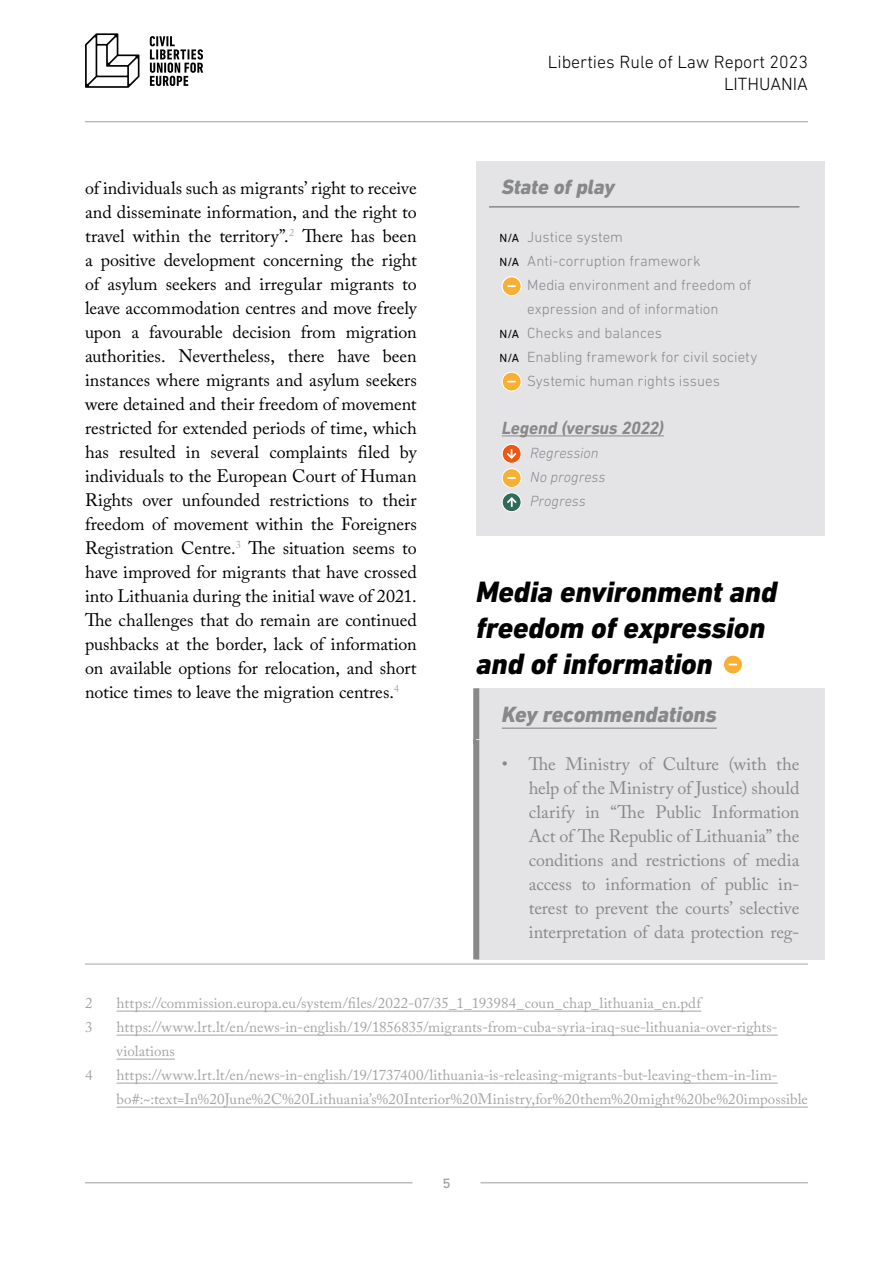
<style>
.page{position:relative;width:893px;height:1263px;background:#fff}
.page>*{position:absolute;margin:0;border:0;box-sizing:border-box;transform-origin:0 0}
.t1{font:italic 800 30px/36px "DIN Next LT Pro";letter-spacing:-.005em;color:#000}
.t2{font:italic 800 22.5px "DIN Next LT Pro";letter-spacing:-.005em;color:#878989}
.t3{font:italic 800 21px "DIN Next LT Pro";letter-spacing:-.005em;color:#878989}
.t4{font:18px/24px "Adobe Caslon Pro";letter-spacing:-.005em;color:#000;text-align:justify}
.t5{font:18px/24px "Adobe Caslon Pro";letter-spacing:-.005em;color:#878989;text-align:justify}
.t6{font:300 18px/21.6px "DIN Next LT Pro";color:#000;text-align:right}
.t7{font:italic 700 18px "DIN Next LT Pro";letter-spacing:-.01em;color:#878989}
.t8{font:18px "DIN Next LT Pro";color:#a6a5a5}
.t9{font:15px/24px "Adobe Caslon Pro";letter-spacing:.01em;color:#a6a5a5}
.t10{font:300 15px/24px "DIN Next LT Pro";color:#878989}
.t11{font:italic 300 15px/24px "DIN Next LT Pro";color:#878989}
.t12{font:12px "DIN Next LT Pro";color:#000}
</style>
<div class="page">
<svg style="left:150px;top:36px;width:53px;height:50px"></svg>
<svg style="left:85px;top:33px;width:54px;height:55px"></svg>
<hr style="left:480px;top:1182px;width:328px;height:1px;background:#a6a5a5">
<hr style="left:85px;top:121px;width:723px;height:1px;background:#a6a5a5">
<hr style="left:85px;top:1182px;width:327px;height:1px;background:#a6a5a5">
<hr style="left:85px;top:964px;width:723px;height:1px;background:#a6a5a5">
<hr style="left:117px;top:1011px;width:584px;height:1px;background:#a6a5a5">
<hr style="left:117px;top:1035px;width:661px;height:1px;background:#a6a5a5">
<hr style="left:117px;top:1059px;width:58px;height:1px;background:#a6a5a5">
<hr style="left:117px;top:1083px;width:661px;height:1px;background:#a6a5a5">
<hr style="left:117px;top:1107px;width:691px;height:1px;background:#a6a5a5">
<div style="left:476px;top:161px;width:349px;height:55px;background:#e4e4e6"></div>
<hr style="left:489px;top:206px;width:310px;height:2px;background:#878989">
<div style="left:476px;top:214px;width:349px;height:49px;background:#e4e4e6"></div>
<div style="left:476px;top:262px;width:349px;height:49px;background:#e4e4e6"></div>
<div style="left:476px;top:310px;width:349px;height:49px;background:#e4e4e6"></div>
<div style="left:476px;top:358px;width:349px;height:49px;background:#e4e4e6"></div>
<div style="left:476px;top:395px;width:349px;height:61px;background:#e4e4e6"></div>
<hr style="left:502px;top:435px;width:162px;height:1px;background:#878989">
<div style="left:476px;top:438px;width:349px;height:49px;background:#e4e4e6"></div>
<div style="left:476px;top:486px;width:349px;height:49px;background:#e4e4e6"></div>
<div style="left:476px;top:688px;width:349px;height:57px;background:#e4e4e6"></div>
<div style="left:473px;top:688px;width:6px;height:56px;background:#878989"></div>
<hr style="left:502px;top:728px;width:215px;height:1px;background:#878989">
<div style="left:476px;top:740px;width:349px;height:220px;background:#e4e4e6"></div>
<div style="left:473px;top:740px;width:6px;height:219px;background:#878989"></div>
<svg style="left:723px;top:655px;width:19px;height:19px"></svg>
<div style="left:723px;top:655px;width:20px;height:19px;border:1px solid #fff;border-radius:50%"></div>
<div style="left:502px;top:444px;width:19px;height:19px;background:#ec5713;border-radius:50%"></div>
<div style="left:502px;top:444px;width:19px;height:19px;border:1px solid #fff;border-radius:50%"></div>
<svg style="left:506px;top:449px;width:11px;height:10px"></svg>
<svg style="left:502px;top:493px;width:19px;height:19px"></svg>
<div style="left:502px;top:493px;width:19px;height:19px;border:1px solid #fff;border-radius:50%"></div>
<svg style="left:506px;top:497px;width:11px;height:10px"></svg>
<div style="left:502px;top:469px;width:19px;height:18px;background:#f7b033;border-radius:50%"></div>
<div style="left:502px;top:468px;width:19px;height:20px;border:1px solid #fff;border-radius:50%"></div>
<svg style="left:507px;top:477px;width:9px;height:2px"></svg>
<div style="left:502px;top:277px;width:19px;height:19px;background:#f7b033;border-radius:50%"></div>
<div style="left:502px;top:277px;width:19px;height:19px;border:1px solid #fff;border-radius:50%"></div>
<svg style="left:507px;top:285px;width:9px;height:2px"></svg>
<svg style="left:502px;top:372px;width:19px;height:19px"></svg>
<div style="left:502px;top:372px;width:19px;height:19px;border:1px solid #fff;border-radius:50%"></div>
<p class="t4" style="left:85px;top:176px;width:333px">of individuals such as migrants’ right to receive and disseminate information, and the right to travel within the territory”.<sup>2</sup> There has been a positive development concerning the right of asylum seekers and irregular migrants to leave accommodation centres and move freely upon a favourable decision from migration authorities. Nevertheless, there have been instances where migrants and asylum seekers were detained and their freedom of movement restricted for extended periods of time, which has resulted in several complaints filed by individuals to the European Court of Human Rights over unfounded restrictions to their freedom of movement within the Foreigners Registration Centre.<sup>3</sup> The situation seems to have improved for migrants that have crossed into Lithuania during the initial wave of 2021.<br>The challenges that do remain are continued pushbacks at the border, lack of information on available options for relocation, and short notice times to leave the migration centres.<sup>4</sup></p>
<p class="t6" style="left:548px;top:51px;width:262px">Liberties Rule of Law Report 2023<br>LITHUANIA</p>
<p class="t3" style="left:502px;top:175px;width:115px">State of play</p>
<p class="t10" style="left:527px;top:225px;width:232px">Justice system<br>Anti-corruption framework<br>Media environment and freedom of expression and of information<br>Checks and balances<br>Enabling framework for civil society<br>Systemic human rights issues</p>
<p class="t7" style="left:502px;top:417px;width:164px">Legend (versus 2022)</p>
<p class="t11" style="left:530px;top:441px;width:77px">Regression<br>No progress<br>Progress</p>
<p class="t12" style="left:499px;top:231px;width:21px">N/A</p>
<p class="t12" style="left:499px;top:255px;width:21px">N/A</p>
<p class="t12" style="left:499px;top:327px;width:21px">N/A</p>
<p class="t12" style="left:499px;top:351px;width:21px">N/A</p>
<h1 class="t1" style="left:476px;top:574px;width:302px">Media environment and freedom of expression and of information</h1>
<p class="t2" style="left:502px;top:701px;width:216px">Key recommendations</p>
<p class="t5" style="left:529px;top:752px;width:272px;text-indent:-27px">• The Ministry of Culture (with the help of the Ministry of Justice) should clarify in “The Public Information Act of The Republic of Lithuania” the conditions and restrictions of media access to information of public in&shy;terest to prevent the courts’ selective interpretation of data protection reg-</p>
<p class="t9" style="left:85px;top:991px;width:9px">2</p>
<p class="t9" style="left:117px;top:991px;width:586px">https://commission.europa.eu/system/files/2022-07/35_1_193984_coun_chap_lithuania_en.pdf</p>
<p class="t9" style="left:85px;top:1015px;width:9px">3</p>
<p class="t9" style="left:117px;top:1015px;width:663px">https://www.lrt.lt/en/news-in-english/19/1856835/migrants-from-cuba-syria-iraq-sue-lithuania-over-rights&shy;violations</p>
<p class="t9" style="left:85px;top:1063px;width:9px">4</p>
<p class="t9" style="left:117px;top:1063px;width:693px">https://www.lrt.lt/en/news-in-english/19/1737400/lithuania-is-releasing-migrants-but-leaving-them-in-lim&shy;bo#:~:text=In%20June%2C%20Lithuania’s%20Interior%20Ministry,for%20them%20might%20be%20impossible</p>
<p class="t8" style="left:442px;top:1172px;width:10px">5</p>
</div>
